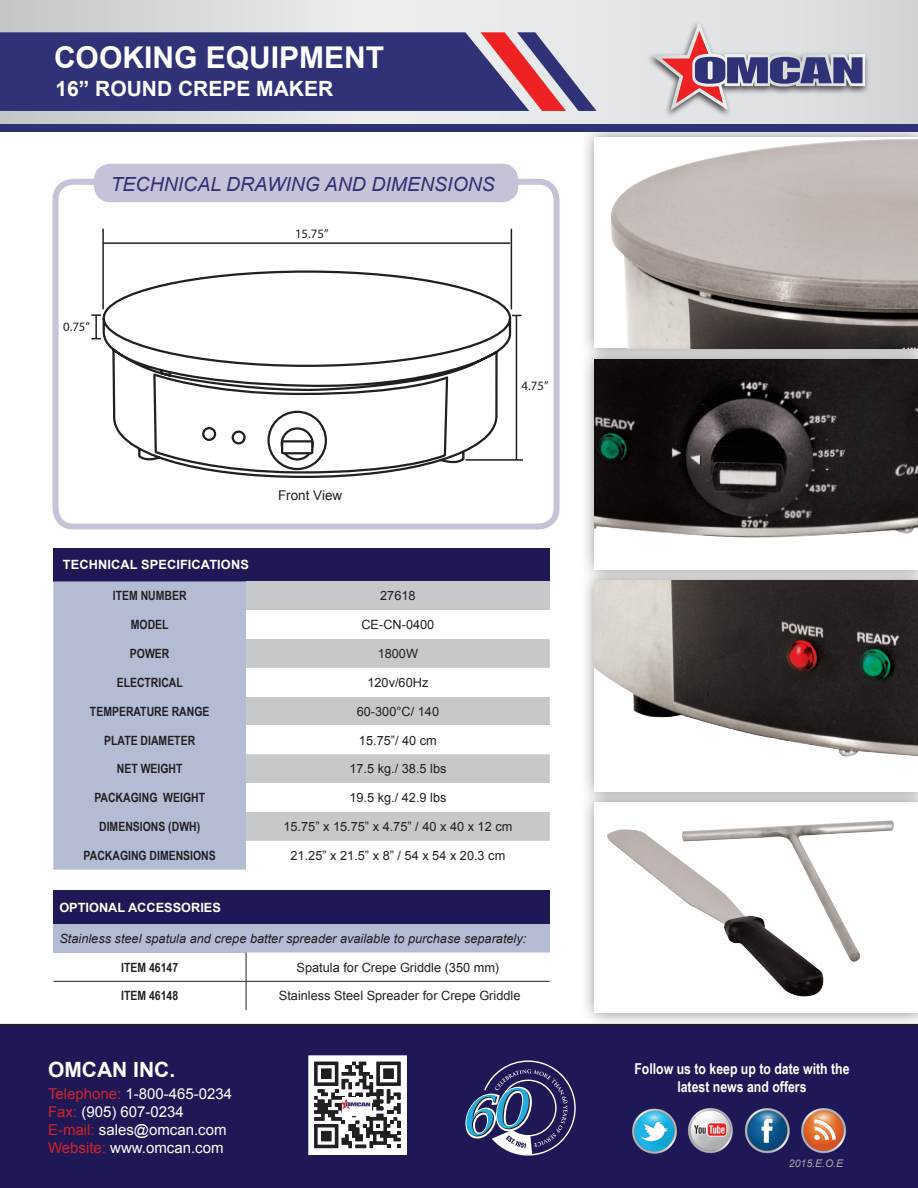
<style>
.page{position:relative;width:918px;height:1188px;background:#fff}
.page>*{position:absolute;margin:0;border:0;box-sizing:border-box;transform-origin:0 0}
.t1{font:700 30px "Arial";color:#fff}
.t2{font:700 21px "Arial";color:#fff}
.t3{font:italic 19.5px "Arial";color:#2f3276}
.t4{font:15px "Arial";color:#fff}
.t5{font:700 15px/18px "Arial Narrow";color:#fff;text-align:center}
.t6{font:13.5px "Arial";color:#231f20}
.t7{font:12.9px "Myriad Pro";color:#231f20}
.t8{font:12.75px "Arial";color:#231f20}
.t9{font:700 12.75px "Arial Narrow";color:#231f20}
.t10{font:italic 12.75px "Arial";color:#231f20}
.t11{font:700 12.75px "Arial";letter-spacing:.01em;color:#fff}
.t12{font:italic 10.5px "Arial";color:#a8a9ad}
.s1{color:#d1232a}
</style>
<div class="page">
<div style="left:579px;top:122px;width:339px;height:241px;background:#231f20;opacity:.5"></div>
<img style="left:595px;top:137px;width:323px;height:207px">
<div style="left:579px;top:344px;width:339px;height:241px;background:#231f20;opacity:.5"></div>
<img style="left:595px;top:359px;width:323px;height:206px">
<div style="left:579px;top:787px;width:339px;height:241px;background:#231f20;opacity:.5"></div>
<img style="left:595px;top:807px;width:323px;height:206px">
<div style="left:579px;top:565px;width:339px;height:242px;background:#231f20;opacity:.5"></div>
<img style="left:595px;top:581px;width:323px;height:210px">
<div style="left:0;top:1024px;width:918px;height:164px;background:#1f1857"></div>
<img style="left:630px;top:1097px;width:238px;height:66px">
<svg style="left:465px;top:1060px;width:111px;height:96px;background:#464b7d"></svg>
<svg style="left:308px;top:1055px;width:98px;height:100px"></svg>
<div style="left:53px;top:548px;width:497px;height:33px;background:#1f1857"></div>
<div style="left:53px;top:581px;width:193px;height:289px;background:#b4bcd4"></div>
<div style="left:246px;top:581px;width:304px;height:29px;background:#c7c8ca"></div>
<div style="left:246px;top:639px;width:304px;height:202px;background:#c7c8ca"></div>
<div style="left:246px;top:668px;width:304px;height:29px;background:#fff"></div>
<div style="left:246px;top:726px;width:304px;height:28px;background:#fff"></div>
<div style="left:246px;top:783px;width:304px;height:29px;background:#fff"></div>
<svg style="left:0;top:0;width:918px;height:124px;background:#dbdcde"></svg>
<svg style="left:0;top:32px;width:597px;height:79px;background:#6f5f8c"></svg>
<div style="left:0;top:124px;width:918px;height:7px;background:#2f3276"></div>
<div style="left:646px;top:20px;width:224px;height:99px;background:#231f20;opacity:.8"></div>
<svg style="left:652px;top:22px;width:213px;height:88px;background:#b9aebc"></svg>
<div style="left:53px;top:179px;width:507px;height:351px;border:6px solid #c6c3d8;border-radius:18px"></div>
<div style="left:94px;top:164px;width:424px;height:38px;background:#c6c3d8;border-radius:17px"></div>
<svg style="left:102px;top:0;width:410px;height:478px"></svg>
<div style="left:282px;top:441px;width:30px;height:12px;background:#fff"></div>
<div style="left:281px;top:440px;width:32px;height:14px;border:2px solid #231f20"></div>
<hr style="left:103px;top:242px;width:407px;height:2px;background:#231f20">
<hr style="left:511px;top:229px;width:1px;height:80px;background:#231f20">
<hr style="left:102px;top:229px;width:2px;height:80px;background:#231f20">
<hr style="left:95px;top:315px;width:2px;height:24px;background:#231f20">
<hr style="left:516px;top:315px;width:1px;height:145px;background:#231f20">
<svg style="left:91px;top:314px;width:10px;height:2px"></svg>
<hr style="left:465px;top:459px;width:58px;height:2px;background:#231f20">
<div style="left:53px;top:890px;width:497px;height:34px;background:#1f1857"></div>
<div style="left:53px;top:924px;width:497px;height:29px;background:#b4bcd4"></div>
<hr style="left:53px;top:981px;width:193px;height:1px;background:#231f20">
<svg style="left:246px;top:953px;width:304px;height:57px"></svg>
<p class="t1" style="left:54px;top:37px;width:332px">COOKING EQUIPMENT</p>
<p class="t2" style="left:56px;top:75px;width:279px">16” ROUND CREPE MAKER</p>
<p class="t3" style="left:111px;top:171px;width:386px">TECHNICAL DRAWING AND DIMENSIONS</p>
<p class="t7" style="left:295px;top:226px;width:35px">15.75”</p>
<p class="t7" style="left:63px;top:319px;width:28px">0.75”</p>
<p class="t7" style="left:522px;top:377px;width:28px">4.75”</p>
<p class="t6" style="left:278px;top:486px;width:66px">Front View</p>
<p class="t11" style="left:63px;top:556px;width:187px">TECHNICAL SPECIFICATIONS</p>
<p class="t9" style="left:113px;top:586px;width:75px">ITEM NUMBER</p>
<p class="t8" style="left:380px;top:588px;width:37px">27618</p>
<p class="t9" style="left:131px;top:615px;width:39px">MODEL</p>
<p class="t8" style="left:361px;top:616px;width:74px">CE-CN-0400</p>
<p class="t9" style="left:130px;top:644px;width:41px">POWER</p>
<p class="t8" style="left:378px;top:645px;width:42px">1800W</p>
<p class="t9" style="left:117px;top:673px;width:68px">ELECTRICAL</p>
<p class="t8" style="left:367px;top:674px;width:62px">120v/60Hz</p>
<p class="t9" style="left:90px;top:702px;width:121px">TEMPERATURE RANGE</p>
<p class="t8" style="left:357px;top:703px;width:84px">60-300°C/ 140</p>
<p class="t9" style="left:104px;top:730px;width:93px">PLATE DIAMETER</p>
<p class="t8" style="left:359px;top:732px;width:79px">15.75”/ 40 cm</p>
<p class="t9" style="left:117px;top:759px;width:67px">NET WEIGHT</p>
<p class="t8" style="left:349px;top:761px;width:99px">17.5 kg./ 38.5 lbs</p>
<p class="t9" style="left:94px;top:788px;width:112px">PACKAGING WEIGHT</p>
<p class="t8" style="left:349px;top:789px;width:99px">19.5 kg./ 42.9 lbs</p>
<p class="t9" style="left:99px;top:817px;width:103px">DIMENSIONS (DWH)</p>
<p class="t8" style="left:283px;top:818px;width:230px">15.75” x 15.75” x 4.75” / 40 x 40 x 12 cm</p>
<p class="t9" style="left:84px;top:846px;width:134px">PACKAGING DIMENSIONS</p>
<p class="t8" style="left:291px;top:847px;width:216px">21.25” x 21.5” x 8” / 54 x 54 x 20.3 cm</p>
<p class="t11" style="left:59px;top:899px;width:163px">OPTIONAL ACCESSORIES</p>
<p class="t10" style="left:59px;top:930px;width:469px">Stainless steel spatula and crepe batter spreader available to purchase separately:</p>
<p class="t9" style="left:121px;top:957px;width:58px">ITEM 46147</p>
<p class="t8" style="left:297px;top:959px;width:204px">Spatula for Crepe Griddle (350 mm)</p>
<p class="t9" style="left:121px;top:986px;width:58px">ITEM 46148</p>
<p class="t8" style="left:279px;top:988px;width:243px">Stainless Steel Spreader for Crepe Griddle</p>
<p class="t2" style="left:48px;top:1042px;width:129px">OMCAN INC.</p>
<p class="t4" style="left:48px;top:1084px;width:186px"><span class="s1">Telephone:</span> 1-800-465-0234</p>
<p class="t4" style="left:48px;top:1102px;width:137px"><span class="s1">Fax:</span> (905) 607-0234</p>
<p class="t4" style="left:48px;top:1120px;width:180px"><span class="s1">E-mail:</span> sales@omcan.com</p>
<p class="t4" style="left:48px;top:1138px;width:177px"><span class="s1">Website:</span> www.omcan.com</p>
<p class="t2" style="left:48px;top:1056px;width:129px">OMCAN INC.</p>
<p class="t5" style="left:634px;top:1059px;width:217px">Follow us to keep up to date with the latest news and offers</p>
<p class="t12" style="left:789px;top:1157px;width:56px">2015.E.O.E</p>
</div>
